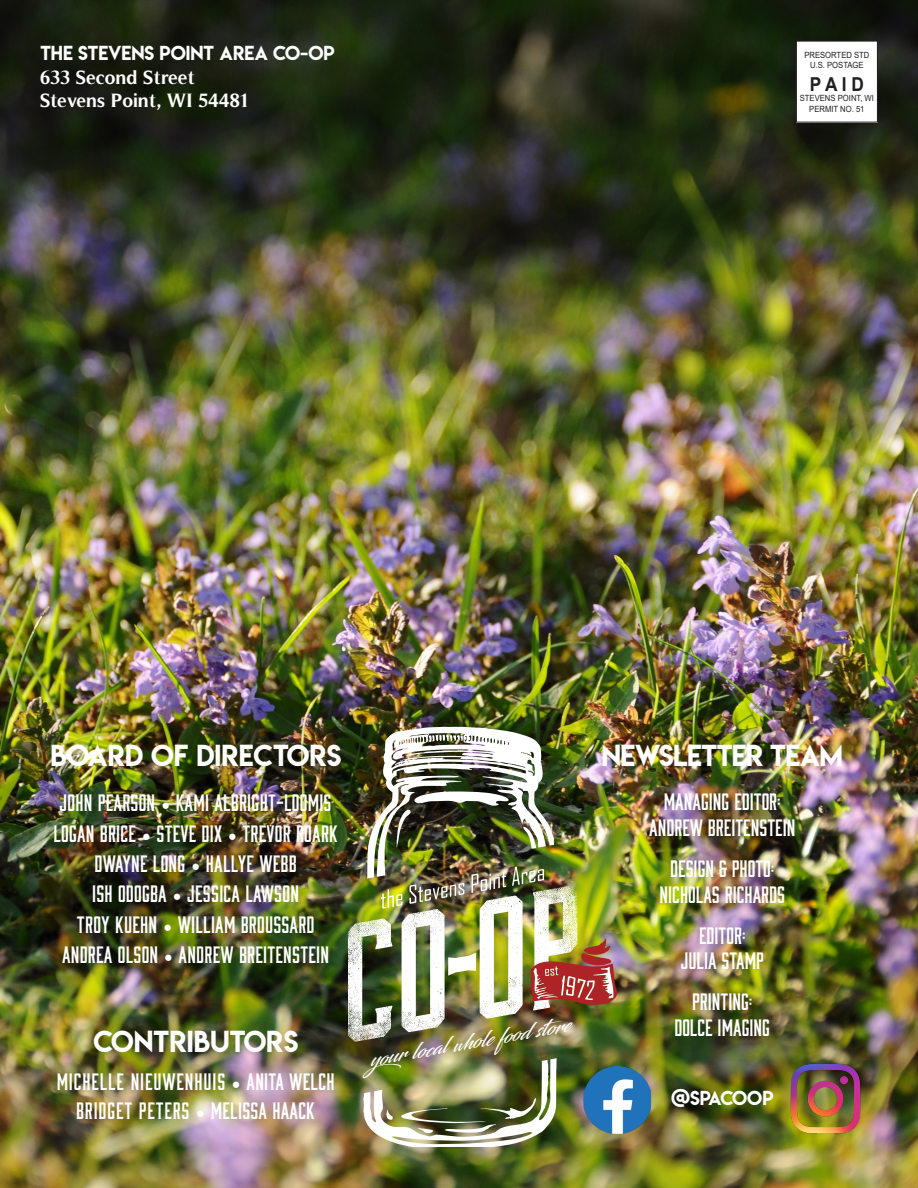
<style>
.page{position:relative;width:918px;height:1188px;background:#fff}
.page>*{position:absolute;margin:0;border:0;box-sizing:border-box;transform-origin:0 0}
.TOC_numbers{font:27px "Lemon Milk";color:#fff}
.TOC_numbers-2{font:27px "Lemon Milk";letter-spacing:-.02em;color:#fff}
.t1{font:24px "Moonshiner";letter-spacing:.01em;color:#fff}
.t2{font:24px "Moonshiner";letter-spacing:.035em;color:#fff}
.t3{font:italic 20.7px "Blacksword";color:#fff}
.t4{font:700 19.5px "Timeless";color:#fff}
.t5{font:700 19.2px "Arial";color:#231f20;scale:.9 1}
.t6{font:18px "Lemon Milk";color:#fff}
.t7{font:18px "Lemon Milk";letter-spacing:-.03em;color:#fff}
.t8{font:8.55px/10.2px "Arial";color:#231f20;text-align:center;scale:.9 1}
.s1{font-family:"Minion Pro"}
</style>
<div class="page">
<img style="left:0;top:0;width:918px;height:1188px">
<div style="left:796px;top:41px;width:81px;height:81px;background:#fff"></div>
<div style="left:796px;top:41px;width:82px;height:82px;border:1px solid #231f20"></div>
<img style="left:363px;top:727px;width:194px;height:420px">
<img style="left:348px;top:867px;width:269px;height:175px">
<img style="left:583px;top:1066px;width:68px;height:68px">
<img style="left:790px;top:1063px;width:71px;height:71px">
<p class="t6" style="left:40px;top:40px;width:296px">THE STEVENS POINT AREA CO-OP</p>
<p class="t4" style="left:40px;top:66px;width:157px">633 Second Street</p>
<p class="t4" style="left:40px;top:89px;width:209px">Stevens Point, WI 54481</p>
<p class="t8" style="left:804px;top:50px;width:74px">PRESORTED STD<br>U.S. POSTAGE</p>
<p class="t5" style="left:810px;top:71px;width:62px">P A I D</p>
<p class="t8" style="left:800px;top:93px;width:84px">STEVENS POINT, WI<br>PERMIT NO. 51</p>
<p class="TOC_numbers" style="left:50px;top:737px;width:293px">BOARD OF DIRECTORS</p>
<p class="t1" style="left:60px;top:790px;width:273px">JOHN PEARSON <span class="s1">•</span> KAMI ALBRIGHT-LOOMIS</p>
<p class="t1" style="left:53px;top:820px;width:286px">LOGAN BRICE <span class="s1">•</span> STEVE DIX <span class="s1">•</span> TREVOR ROARK</p>
<p class="t1" style="left:95px;top:850px;width:203px">DWAYNE LONG <span class="s1">•</span> HALLYE WEBB</p>
<p class="t1" style="left:92px;top:881px;width:208px">ISH ODOGBA <span class="s1">•</span> JESSICA LAWSON</p>
<p class="t1" style="left:77px;top:911px;width:239px">TROY KUEHN <span class="s1">•</span> WILLIAM BROUSSARD</p>
<p class="t1" style="left:62px;top:942px;width:269px">ANDREA OLSON <span class="s1">•</span> ANDREW BREITENSTEIN</p>
<p class="TOC_numbers" style="left:93px;top:1022px;width:206px">CONTRIBUTORS</p>
<p class="t2" style="left:57px;top:1069px;width:279px">MICHELLE NIEUWENHUIS <span class="s1">•</span> ANITA WELCH</p>
<p class="t2" style="left:76px;top:1098px;width:240px">BRIDGET PETERS <span class="s1">•</span> MELISSA HAACK</p>
<p class="t3" style="left:369px;top:1047px;width:204px;rotate:-10deg">your local whole food store</p>
<p class="TOC_numbers-2" style="left:601px;top:737px;width:243px">NEWSLETTER TEAM</p>
<p class="t1" style="left:664px;top:789px;width:118px">MANAGING EDITOR:</p>
<p class="t1" style="left:649px;top:814px;width:148px">ANDREW BREITENSTEIN</p>
<p class="t1" style="left:670px;top:855px;width:106px">DESIGN &amp; PHOTO:</p>
<p class="t1" style="left:660px;top:881px;width:127px">NICHOLAS RICHARDS</p>
<p class="t1" style="left:699px;top:922px;width:48px">EDITOR:</p>
<p class="t1" style="left:681px;top:948px;width:85px">JULIA STAMP</p>
<p class="t1" style="left:692px;top:988px;width:62px">PRINTING:</p>
<p class="t1" style="left:674px;top:1014px;width:97px">DOLCE IMAGING</p>
<p class="t7" style="left:671px;top:1085px;width:104px">@SPACOOP</p>
</div>
